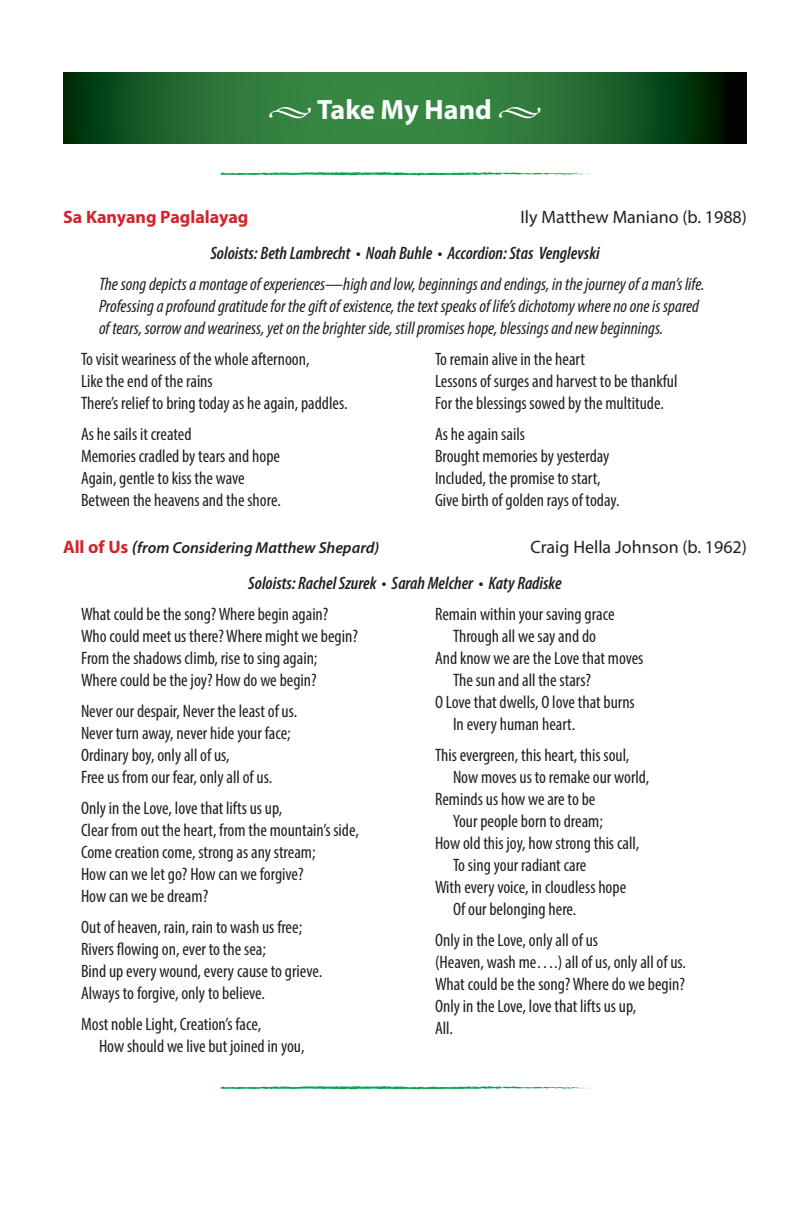
<style>
.page{position:relative;width:792px;height:1224px;background:#fff}
.page>*{position:absolute;margin:0;border:0;box-sizing:border-box;transform-origin:0 0}
.Basic_Header{font:700 28px "Myriad Pro";color:#fff}
.Song_Text{font:condensed 18px/22px "Myriad Pro";color:#231f20}
.Song_Text_First_Line{font:condensed 18px/22px "Myriad Pro";color:#231f20}
.Song_Text-2{font:italic condensed 18px/22px "Myriad Pro";color:#231f20}
.Soloists{font:italic 600 condensed 18px "Myriad Pro";color:#231f20}
.Song_Title{font:18px "Myriad Pro";color:#231f20}
.Song_Title-2{font:700 18px "Myriad Pro";color:#d2232a}
.Song_Title-3{font:italic 600 16px "Myriad Pro";color:#231f20}
.s1{font-family:"Minion Pro"}
.s2{font-weight:700;font-style:normal;font-size:18px;color:#d2232a}
.s3{font-size:18px}
</style>
<div class="page">
<svg style="left:63px;top:72px;width:684px;height:72px;background:#23662f"></svg>
<svg style="left:220px;top:172px;width:370px;height:4px"></svg>
<svg style="left:220px;top:1086px;width:370px;height:4px"></svg>
<p class="Basic_Header" style="left:268px;top:91px;width:276px"><span class="s1">•</span> Take My Hand <span class="s1">•</span></p>
<p class="Song_Title-2" style="left:63px;top:205px;width:187px">Sa Kanyang Paglalayag</p>
<p class="Song_Title" style="left:520px;top:205px;width:228px">Ily Matthew Maniano (b. 1988)</p>
<p class="Soloists" style="left:210px;top:241px;width:391px">Soloists: Beth Lambrecht • Noah Buhle • Accordion: Stas Venglevski</p>
<p class="Song_Text-2" style="left:99px;top:272px;width:607px">The song depicts a montage of experiences—high and low, beginnings and endings, in the journey of a man’s life.<br>Professing a profound gratitude for the gift of existence, the text speaks of life’s dichotomy where no one is spared of tears, sorrow and weariness, yet on the brighter side, still promises hope, blessings and new beginnings.</p>
<p class="Song_Text_First_Line" style="left:81px;top:347px;width:230px">To visit weariness of the whole afternoon,</p>
<p class="Song_Text" style="left:81px;top:369px;width:133px">Like the end of the rains</p>
<p class="Song_Text" style="left:81px;top:391px;width:268px">There’s relief to bring today as he again, paddles.</p>
<p class="Song_Text_First_Line" style="left:81px;top:422px;width:112px">As he sails it created</p>
<p class="Song_Text" style="left:81px;top:444px;width:201px">Memories cradled by tears and hope</p>
<p class="Song_Text" style="left:81px;top:466px;width:165px">Again, gentle to kiss the wave</p>
<p class="Song_Text" style="left:81px;top:488px;width:201px">Between the heavens and the shore.</p>
<p class="Song_Text" style="left:435px;top:347px;width:152px">To remain alive in the heart</p>
<p class="Song_Text" style="left:435px;top:369px;width:244px">Lessons of surges and harvest to be thankful</p>
<p class="Song_Text" style="left:435px;top:391px;width:230px">For the blessings sowed by the multitude.</p>
<p class="Song_Text_First_Line" style="left:435px;top:422px;width:91px">As he again sails</p>
<p class="Song_Text" style="left:435px;top:444px;width:176px">Brought memories by yesterday</p>
<p class="Song_Text" style="left:435px;top:466px;width:167px">Included, the promise to start,</p>
<p class="Song_Text" style="left:435px;top:488px;width:186px">Give birth of golden rays of today.</p>
<p class="Song_Title-3" style="left:63px;top:537px;width:318px"><span class="s2">All of Us</span> <span class="s3">(</span>from Considering Matthew Shepard)</p>
<p class="Song_Title" style="left:530px;top:535px;width:218px">Craig Hella Johnson (b. 1962)</p>
<p class="Soloists" style="left:248px;top:571px;width:315px">Soloists: Rachel Szurek • Sarah Melcher • Katy Radiske</p>
<p class="Song_Text" style="left:81px;top:602px;width:249px">What could be the song? Where begin again?</p>
<p class="Song_Text" style="left:81px;top:624px;width:278px">Who could meet us there? Where might we begin?</p>
<p class="Song_Text" style="left:81px;top:646px;width:238px">From the shadows climb, rise to sing again;</p>
<p class="Song_Text" style="left:81px;top:668px;width:237px">Where could be the joy? How do we begin?</p>
<p class="Song_Text_First_Line" style="left:81px;top:699px;width:218px">Never our despair, Never the least of us.</p>
<p class="Song_Text" style="left:81px;top:721px;width:211px">Never turn away, never hide your face;</p>
<p class="Song_Text" style="left:81px;top:743px;width:150px">Ordinary boy, only all of us,</p>
<p class="Song_Text" style="left:81px;top:765px;width:193px">Free us from our fear, only all of us.</p>
<p class="Song_Text_First_Line" style="left:81px;top:796px;width:203px">Only in the Love, love that lifts us up,</p>
<p class="Song_Text" style="left:81px;top:818px;width:279px">Clear from out the heart, from the mountain’s side,</p>
<p class="Song_Text" style="left:81px;top:840px;width:236px">Come creation come, strong as any stream;</p>
<p class="Song_Text" style="left:81px;top:862px;width:224px">How can we let go? How can we forgive?</p>
<p class="Song_Text" style="left:81px;top:884px;width:129px">How can we be dream?</p>
<p class="Song_Text_First_Line" style="left:81px;top:915px;width:223px">Out of heaven, rain, rain to wash us free;</p>
<p class="Song_Text" style="left:81px;top:937px;width:187px">Rivers flowing on, ever to the sea;</p>
<p class="Song_Text" style="left:81px;top:959px;width:243px">Bind up every wound, every cause to grieve.</p>
<p class="Song_Text" style="left:81px;top:981px;width:186px">Always to forgive, only to believe.</p>
<p class="Song_Text_First_Line" style="left:99px;top:1012px;width:207px;text-indent:-18px">Most noble Light, Creation’s face,<br>How should we live but joined in you,</p>
<p class="Song_Text" style="left:435px;top:602px;width:181px;text-align:center">Remain within your saving grace<br>Through all we say and do</p>
<p class="Song_Text" style="left:453px;top:646px;width:192px;text-indent:-18px">And know we are the Love that moves<br>The sun and all the stars?</p>
<p class="Song_Text" style="left:453px;top:690px;width:183px;text-indent:-18px">O Love that dwells, O love that burns<br>In every human heart.</p>
<p class="Song_Text_First_Line" style="left:453px;top:743px;width:198px;text-indent:-18px">This evergreen, this heart, this soul,<br>Now moves us to remake our world,</p>
<p class="Song_Text" style="left:453px;top:787px;width:151px;text-indent:-18px">Reminds us how we are to be<br>Your people born to dream;</p>
<p class="Song_Text" style="left:453px;top:831px;width:188px;text-indent:-18px">How old this joy, how strong this call,<br>To sing your radiant care</p>
<p class="Song_Text" style="left:453px;top:875px;width:175px;text-indent:-18px">With every voice, in cloudless hope<br>Of our belonging here.</p>
<p class="Song_Text_First_Line" style="left:435px;top:928px;width:165px">Only in the Love, only all of us</p>
<p class="Song_Text" style="left:435px;top:950px;width:253px">(Heaven, wash me….) all of us, only all of us.</p>
<p class="Song_Text" style="left:435px;top:972px;width:251px">What could be the song? Where do we begin?</p>
<p class="Song_Text" style="left:435px;top:994px;width:203px">Only in the Love, love that lifts us up,</p>
<p class="Song_Text" style="left:435px;top:1016px;width:19px">All.</p>
</div>
